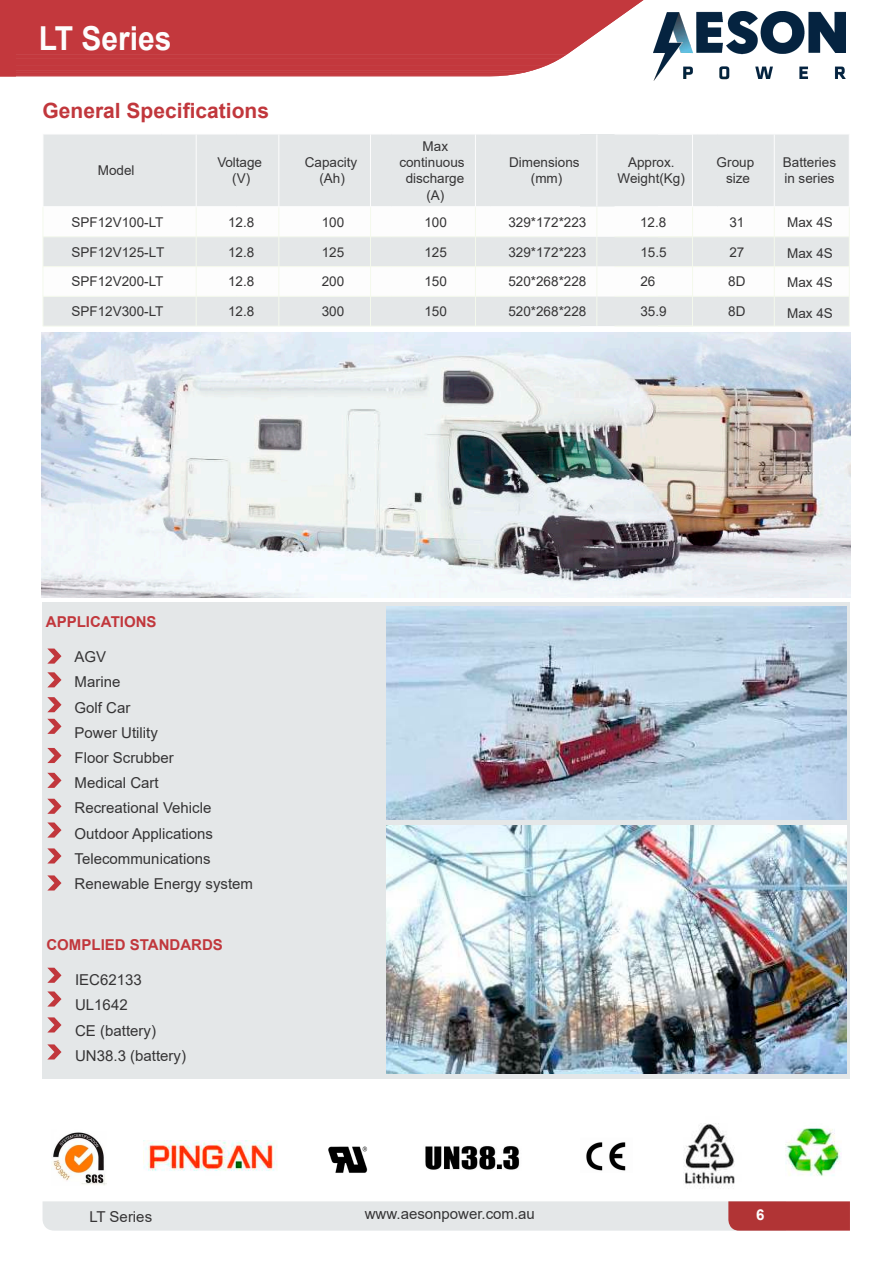
<style>
.page{position:relative;width:893px;height:1262px;background:#fff}
.page>*{position:absolute;margin:0;border:0;box-sizing:border-box;transform-origin:0 0}
.t1{font:700 33px "Arial";color:#fdfdfd;scale:.91 1}
.t2{font:700 21px "Arial";color:#c1373c}
.t3{font:15px/25.2px "Arial";color:#353435}
.t4{font:700 15px "Arial";color:#c1373c}
.t5{font:700 15px "Arial";color:#fdfdfd}
.t6{font:13.5px/16.2px "Arial";color:#353435;text-align:center}
</style>
<div class="page">
<svg style="left:43px;top:1201px;width:806px;height:29px;background:#dccdcd"></svg>
<div style="left:43px;top:602px;width:807px;height:476px;background:#e4e7e8"></div>
<svg style="left:0;top:0;width:644px;height:77px;background:#c84a4f"></svg>
<div style="left:44px;top:134px;width:804px;height:73px;background:#e4e7e8"></div>
<div style="left:44px;top:296px;width:805px;height:30px;background:#e4e7e8"></div>
<svg style="left:43px;top:207px;width:807px;height:89px"></svg>
<hr style="left:43px;top:296px;width:119px;height:1px;background:#f4f9ec">
<hr style="left:43px;top:296px;width:1px;height:30px;background:#f4f9ec">
<hr style="left:162px;top:296px;width:75px;height:1px;background:#f4f9ec">
<hr style="left:196px;top:296px;width:1px;height:30px;background:#f4f9ec">
<hr style="left:237px;top:296px;width:75px;height:1px;background:#f4f9ec">
<hr style="left:278px;top:296px;width:1px;height:30px;background:#f4f9ec">
<hr style="left:312px;top:296px;width:79px;height:1px;background:#f4f9ec">
<hr style="left:370px;top:296px;width:1px;height:30px;background:#f4f9ec">
<hr style="left:391px;top:296px;width:99px;height:1px;background:#f4f9ec">
<hr style="left:475px;top:296px;width:1px;height:30px;background:#f4f9ec">
<hr style="left:490px;top:296px;width:90px;height:1px;background:#f4f9ec">
<hr style="left:596px;top:296px;width:1px;height:30px;background:#f4f9ec">
<hr style="left:614px;top:296px;width:78px;height:1px;background:#f4f9ec">
<hr style="left:658px;top:296px;width:59px;height:1px;background:#f4f9ec">
<hr style="left:692px;top:296px;width:1px;height:30px;background:#f4f9ec">
<hr style="left:717px;top:296px;width:57px;height:1px;background:#f4f9ec">
<hr style="left:774px;top:296px;width:75px;height:1px;background:#f4f9ec">
<hr style="left:774px;top:296px;width:1px;height:30px;background:#f4f9ec">
<hr style="left:849px;top:296px;width:1px;height:30px;background:#f4f9ec">
<hr style="left:43px;top:326px;width:119px;height:1px;background:#f4f9ec">
<hr style="left:162px;top:326px;width:75px;height:1px;background:#f4f9ec">
<hr style="left:237px;top:326px;width:75px;height:1px;background:#f4f9ec">
<hr style="left:312px;top:326px;width:79px;height:1px;background:#f4f9ec">
<hr style="left:391px;top:326px;width:99px;height:1px;background:#f4f9ec">
<hr style="left:490px;top:326px;width:90px;height:1px;background:#f4f9ec">
<hr style="left:614px;top:326px;width:78px;height:1px;background:#f4f9ec">
<hr style="left:658px;top:326px;width:59px;height:1px;background:#f4f9ec">
<hr style="left:717px;top:326px;width:57px;height:1px;background:#f4f9ec">
<hr style="left:774px;top:326px;width:75px;height:1px;background:#f4f9ec">
<hr style="left:43px;top:134px;width:119px;height:1px;background:#fdfdfd">
<hr style="left:162px;top:134px;width:75px;height:1px;background:#fdfdfd">
<hr style="left:196px;top:134px;width:1px;height:72px;background:#fdfdfd">
<hr style="left:237px;top:134px;width:75px;height:1px;background:#fdfdfd">
<hr style="left:278px;top:134px;width:1px;height:72px;background:#fdfdfd">
<hr style="left:312px;top:134px;width:79px;height:1px;background:#fdfdfd">
<hr style="left:370px;top:134px;width:1px;height:72px;background:#fdfdfd">
<hr style="left:391px;top:134px;width:99px;height:1px;background:#fdfdfd">
<hr style="left:475px;top:134px;width:1px;height:72px;background:#fdfdfd">
<hr style="left:490px;top:134px;width:90px;height:1px;background:#fdfdfd">
<hr style="left:596px;top:134px;width:1px;height:72px;background:#fdfdfd">
<hr style="left:614px;top:134px;width:78px;height:1px;background:#fdfdfd">
<hr style="left:658px;top:134px;width:59px;height:1px;background:#fdfdfd">
<hr style="left:692px;top:134px;width:1px;height:72px;background:#fdfdfd">
<hr style="left:717px;top:134px;width:57px;height:1px;background:#fdfdfd">
<hr style="left:774px;top:134px;width:75px;height:1px;background:#fdfdfd">
<hr style="left:773px;top:134px;width:1px;height:72px;background:#fdfdfd">
<hr style="left:43px;top:206px;width:119px;height:1px;background:#fdfdfd">
<hr style="left:162px;top:206px;width:75px;height:1px;background:#fdfdfd">
<hr style="left:237px;top:206px;width:75px;height:1px;background:#fdfdfd">
<hr style="left:312px;top:206px;width:79px;height:1px;background:#fdfdfd">
<hr style="left:391px;top:206px;width:99px;height:1px;background:#fdfdfd">
<hr style="left:490px;top:206px;width:90px;height:1px;background:#fdfdfd">
<hr style="left:614px;top:206px;width:78px;height:1px;background:#fdfdfd">
<hr style="left:658px;top:206px;width:59px;height:1px;background:#fdfdfd">
<hr style="left:717px;top:206px;width:57px;height:1px;background:#fdfdfd">
<hr style="left:774px;top:206px;width:75px;height:1px;background:#fdfdfd">
<img style="left:386px;top:607px;width:460px;height:212px">
<img style="left:386px;top:826px;width:460px;height:247px">
<img style="left:143px;top:1140px;width:134px;height:31px">
<img style="left:328px;top:1146px;width:40px;height:27px">
<img style="left:425px;top:1146px;width:95px;height:24px">
<img style="left:53px;top:1132px;width:53px;height:53px">
<img style="left:586px;top:1142px;width:40px;height:29px">
<img style="left:786px;top:1128px;width:55px;height:48px">
<img style="left:684px;top:1123px;width:51px;height:64px">
<img style="left:42px;top:333px;width:808px;height:264px">
<svg style="left:47px;top:648px;width:14px;height:15px"></svg>
<svg style="left:47px;top:672px;width:14px;height:15px"></svg>
<svg style="left:47px;top:697px;width:14px;height:15px"></svg>
<svg style="left:47px;top:718px;width:14px;height:16px"></svg>
<svg style="left:47px;top:748px;width:14px;height:15px"></svg>
<svg style="left:47px;top:772px;width:14px;height:16px"></svg>
<svg style="left:47px;top:798px;width:14px;height:16px"></svg>
<svg style="left:47px;top:822px;width:14px;height:15px"></svg>
<svg style="left:47px;top:848px;width:14px;height:15px"></svg>
<svg style="left:47px;top:875px;width:14px;height:15px"></svg>
<svg style="left:47px;top:967px;width:14px;height:15px"></svg>
<svg style="left:47px;top:991px;width:14px;height:15px"></svg>
<svg style="left:47px;top:1017px;width:14px;height:15px"></svg>
<svg style="left:47px;top:1044px;width:14px;height:15px"></svg>
<img style="left:653px;top:12px;width:192px;height:68px">
<h1 class="t1" style="left:39px;top:26px;width:147px">LT Series</h1>
<h2 class="t2" style="left:43px;top:102px;width:228px">General Specifications</h2>
<p class="t6" style="left:98px;top:164px;width:38px">Model</p>
<p class="t6" style="left:217px;top:155px;width:46px">Voltage (V)</p>
<p class="t6" style="left:305px;top:155px;width:54px">Capacity (Ah)</p>
<p class="t6" style="left:399px;top:139px;width:67px">Max continuous discharge (A)</p>
<p class="t6" style="left:509px;top:155px;width:72px">Dimensions (mm)</p>
<p class="t6" style="left:617px;top:155px;width:69px">Approx.<br>Weight(Kg)</p>
<p class="t6" style="left:716px;top:155px;width:39px">Group size</p>
<p class="t6" style="left:782px;top:155px;width:55px;text-align:left">Batteries in series</p>
<p class="t6" style="left:71px;top:215px;width:94px">SPF12V100-LT</p>
<p class="t6" style="left:228px;top:215px;width:28px">12.8</p>
<p class="t6" style="left:321px;top:215px;width:24px">100</p>
<p class="t6" style="left:424px;top:215px;width:24px">100</p>
<p class="t6" style="left:508px;top:215px;width:80px">329*172*223</p>
<p class="t6" style="left:640px;top:215px;width:28px">12.8</p>
<p class="t6" style="left:729px;top:215px;width:17px">31</p>
<p class="t6" style="left:787px;top:215px;width:47px">Max 4S</p>
<p class="t6" style="left:71px;top:245px;width:95px">SPF12V125-LT</p>
<p class="t6" style="left:228px;top:245px;width:28px">12.8</p>
<p class="t6" style="left:321px;top:245px;width:24px">125</p>
<p class="t6" style="left:424px;top:245px;width:24px">125</p>
<p class="t6" style="left:508px;top:245px;width:80px">329*172*223</p>
<p class="t6" style="left:640px;top:245px;width:28px">15.5</p>
<p class="t6" style="left:729px;top:245px;width:17px">27</p>
<p class="t6" style="left:71px;top:275px;width:94px">SPF12V200-LT</p>
<p class="t6" style="left:228px;top:275px;width:28px">12.8</p>
<p class="t6" style="left:321px;top:275px;width:24px">200</p>
<p class="t6" style="left:424px;top:275px;width:24px">150</p>
<p class="t6" style="left:508px;top:275px;width:80px">520*268*228</p>
<p class="t6" style="left:640px;top:275px;width:17px">26</p>
<p class="t6" style="left:728px;top:275px;width:19px">8D</p>
<p class="t6" style="left:71px;top:304px;width:94px">SPF12V300-LT</p>
<p class="t6" style="left:228px;top:304px;width:28px">12.8</p>
<p class="t6" style="left:321px;top:304px;width:24px">300</p>
<p class="t6" style="left:424px;top:304px;width:24px">150</p>
<p class="t6" style="left:508px;top:304px;width:80px">520*268*228</p>
<p class="t6" style="left:640px;top:304px;width:28px">35.9</p>
<p class="t6" style="left:728px;top:304px;width:19px">8D</p>
<p class="t6" style="left:787px;top:240px;width:47px;line-height:28.5px;text-align:left">Max 4S<br>Max 4S</p>
<p class="t6" style="left:787px;top:307px;width:47px">Max 4S</p>
<p class="t4" style="left:46px;top:616px;width:112px">APPLICATIONS</p>
<p class="t3" style="left:75px;top:645px;width:180px">AGV<br>Marine<br>Golf Car<br>Power Utility<br>Floor Scrubber<br>Medical Cart<br>Recreational Vehicle<br>Outdoor Applications<br>Telecommunications<br>Renewable Energy system</p>
<p class="t4" style="left:46px;top:939px;width:178px">COMPLIED STANDARDS</p>
<p class="t3" style="left:75px;top:968px;width:112px">IEC62133<br>UL1642<br>CE (battery)<br>UN38.3 (battery)</p>
<p class="t3" style="left:89px;top:1205px;width:64px">LT Series</p>
<p class="t3" style="left:365px;top:1202px;width:172px">www.aesonpower.com.au</p>
<p class="t5" style="left:756px;top:1208px;width:10px">6</p>
</div>
